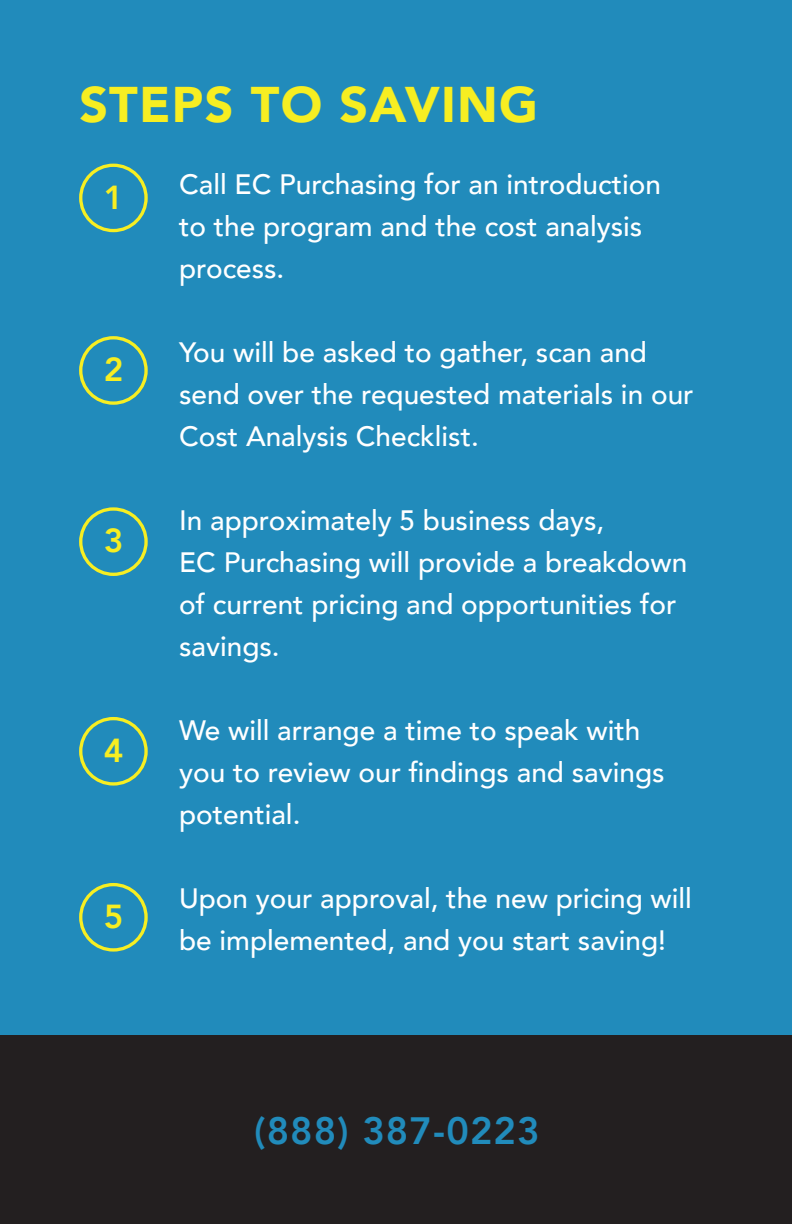
<style>
.page{position:relative;width:792px;height:1224px;background:#218bbb}
.page>*{position:absolute;margin:0;border:0;box-sizing:border-box;transform-origin:0 0}
.t1{font:900 50px "Avenir";letter-spacing:.025em;color:#f7ee22}
.t2{font:800 38px "Avenir";letter-spacing:.03em;color:#218bbb}
.t3{font:800 33.2px "Avenir";color:#f7ee22}
.t4{font:500 28px/42px "Avenir";color:#fff}
</style>
<div class="page">
<div style="left:79px;top:717px;width:69px;height:69px;border:3px solid #f7ee22;border-radius:50%"></div>
<div style="left:79px;top:883px;width:69px;height:69px;border:3px solid #f7ee22;border-radius:50%"></div>
<div style="left:79px;top:507px;width:69px;height:69px;border:3px solid #f7ee22;border-radius:50%"></div>
<div style="left:79px;top:336px;width:69px;height:69px;border:3px solid #f7ee22;border-radius:50%"></div>
<div style="left:79px;top:164px;width:69px;height:68px;border:3px solid #f7ee22;border-radius:50%"></div>
<div style="left:0;top:1035px;width:792px;height:189px;background:#231f20"></div>
<h1 class="t1" style="left:79px;top:61px;width:460px">STEPS TO SAVING</h1>
<p class="t3" style="left:104px;top:171px;width:21px">1</p>
<p class="t3" style="left:104px;top:344px;width:21px">2</p>
<p class="t3" style="left:104px;top:515px;width:21px">3</p>
<p class="t3" style="left:104px;top:725px;width:21px">4</p>
<p class="t3" style="left:104px;top:891px;width:21px">5</p>
<p class="t4" style="left:179px;top:162px;width:483px">Call EC Purchasing for an introduction to the program and the cost analysis process.</p>
<p class="t4" style="left:179px;top:330px;width:516px">You will be asked to gather, scan and send over the requested materials in our<br>Cost Analysis Checklist.</p>
<p class="t4" style="left:179px;top:498px;width:510px">In approximately 5 business days,<br>EC Purchasing will provide a breakdown of current pricing and opportunities for savings.</p>
<p class="t4" style="left:179px;top:708px;width:487px">We will arrange a time to speak with you to review our findings and savings potential.</p>
<p class="t4" style="left:179px;top:876px;width:514px">Upon your approval, the new pricing will be implemented, and you start saving!</p>
<h2 class="t2" style="left:254px;top:1102px;width:287px">(888) 387-0223</h2>
</div>
